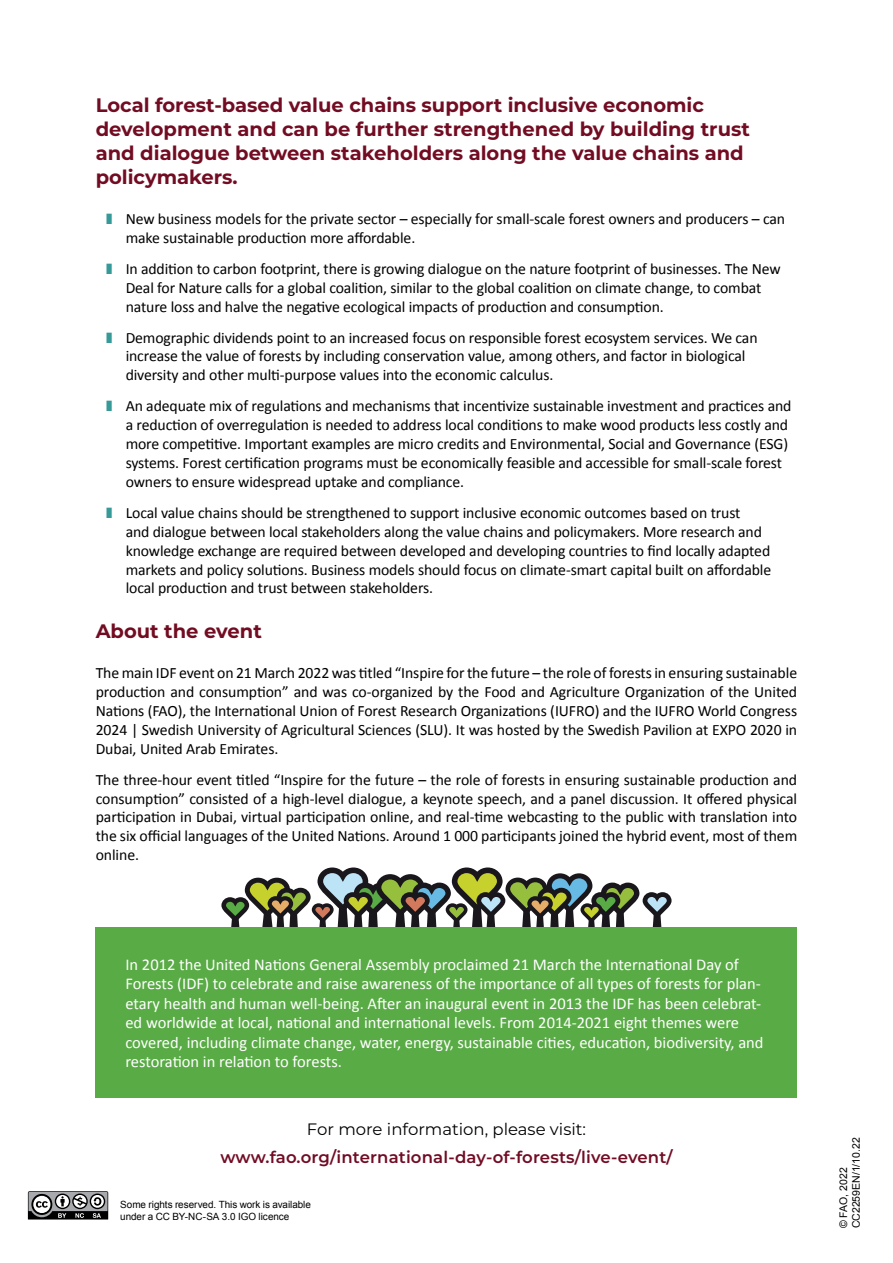
<style>
.page{position:relative;width:893px;height:1263px;background:#fff}
.page>*{position:absolute;margin:0;border:0;box-sizing:border-box;transform-origin:0 0}
.t1{font:700 19.5px/24px "Montserrat";color:#720c22}
.t2{font:16.5px/19.5px "Calibri";color:#fff}
.t3{font:600 16.5px "Montserrat";letter-spacing:.01em;color:#710c24}
.t4{font:16.5px "Montserrat";color:#000}
.t5{font:15.75px/18.9px "Calibri";letter-spacing:-.01em;color:#000}
.t6{font:10.5px/12.6px "Arial";color:#000}
.t7{font:9.9px/12px "Arial";letter-spacing:-.005em;color:#000}
.s1{color:#369a98}
</style>
<div class="page">
<svg style="left:221px;top:867px;width:451px;height:60px"></svg>
<div style="left:96px;top:927px;width:701px;height:171px;background:#59ab45"></div>
<svg style="left:28px;top:1191px;width:80px;height:28px;background:#727273"></svg>
<p class="t1" style="left:96px;top:92px;width:656px">Local forest-based value chains support inclusive economic development and can be further strengthened by building trust and dialogue between stakeholders along the value chains and policymakers.</p>
<p class="t5" style="left:126px;top:209px;width:661px;text-indent:-19px"><span class="s1">❚</span> New business models for the private sector – especially for small-scale forest owners and producers – can make sustainable production more affordable.</p>
<p class="t5" style="left:126px;top:259px;width:656px;text-indent:-19px"><span class="s1">❚</span> In addition to carbon footprint, there is growing dialogue on the nature footprint of businesses. The New<br>Deal for Nature calls for a global coalition, similar to the global coalition on climate change, to combat nature loss and halve the negative ecological impacts of production and consumption.</p>
<p class="t5" style="left:126px;top:327px;width:633px;text-indent:-19px"><span class="s1">❚</span> Demographic dividends point to an increased focus on responsible forest ecosystem services. We can increase the value of forests by including conservation value, among others, and factor in biological diversity and other multi-purpose values into the economic calculus.</p>
<p class="t5" style="left:126px;top:396px;width:667px;text-indent:-19px"><span class="s1">❚</span> An adequate mix of regulations and mechanisms that incentivize sustainable investment and practices and a reduction of overregulation is needed to address local conditions to make wood products less costly and more competitive. Important examples are micro credits and Environmental, Social and Governance (ESG) systems. Forest certification programs must be economically feasible and accessible for small-scale forest owners to ensure widespread uptake and compliance.</p>
<p class="t5" style="left:126px;top:503px;width:647px;text-indent:-19px"><span class="s1">❚</span> Local value chains should be strengthened to support inclusive economic outcomes based on trust<br>and dialogue between local stakeholders along the value chains and policymakers. More research and knowledge exchange are required between developed and developing countries to find locally adapted markets and policy solutions. Business models should focus on climate-smart capital built on affordable local production and trust between stakeholders.</p>
<p class="t1" style="left:96px;top:618px;width:168px">About the event</p>
<p class="t5" style="left:96px;top:663px;width:703px;text-align:justify">The main IDF event on 21 March 2022 was titled “Inspire for the future – the role of forests in ensuring sustainable production and consumption” and was co-organized by the Food and Agriculture Organization of the United Nations (FAO), the International Union of Forest Research Organizations (IUFRO) and the IUFRO World Congress 2024 | Swedish University of Agricultural Sciences (SLU). It was hosted by the Swedish Pavilion at EXPO 2020 in Dubai, United Arab Emirates.</p>
<p class="t5" style="left:96px;top:769px;width:703px;text-align:justify">The three-hour event titled “Inspire for the future – the role of forests in ensuring sustainable production and consumption” consisted of a high-level dialogue, a keynote speech, and a panel discussion. It offered physical participation in Dubai, virtual participation online, and real-time webcasting to the public with translation into the six official languages of the United Nations. Around 1 000 participants joined the hybrid event, most of them online.</p>
<p class="t2" style="left:125px;top:954px;width:640px">In 2012 the United Nations General Assembly proclaimed 21 March the International Day of Forests (IDF) to celebrate and raise awareness of the importance of all types of forests for plan&shy;etary health and human well-being. After an inaugural event in 2013 the IDF has been celebrat&shy;ed worldwide at local, national and international levels. From 2014-2021 eight themes were covered, including climate change, water, energy, sustainable cities, education, biodiversity, and restoration in relation to forests.</p>
<p class="t4" style="left:307px;top:1118px;width:281px">For more information, please visit:</p>
<p class="t3" style="left:220px;top:1146px;width:454px">www.fao.org/international-day-of-forests/live-event/</p>
<p class="t7" style="left:120px;top:1198px;width:192px">Some rights reserved. This work is available under a CC BY-NC-SA 3.0 IGO licence</p>
<p class="t6" style="left:837px;top:1228px;width:93px;rotate:-90deg">© FAO, 2022<br>CC2259EN/1/10.22</p>
</div>
